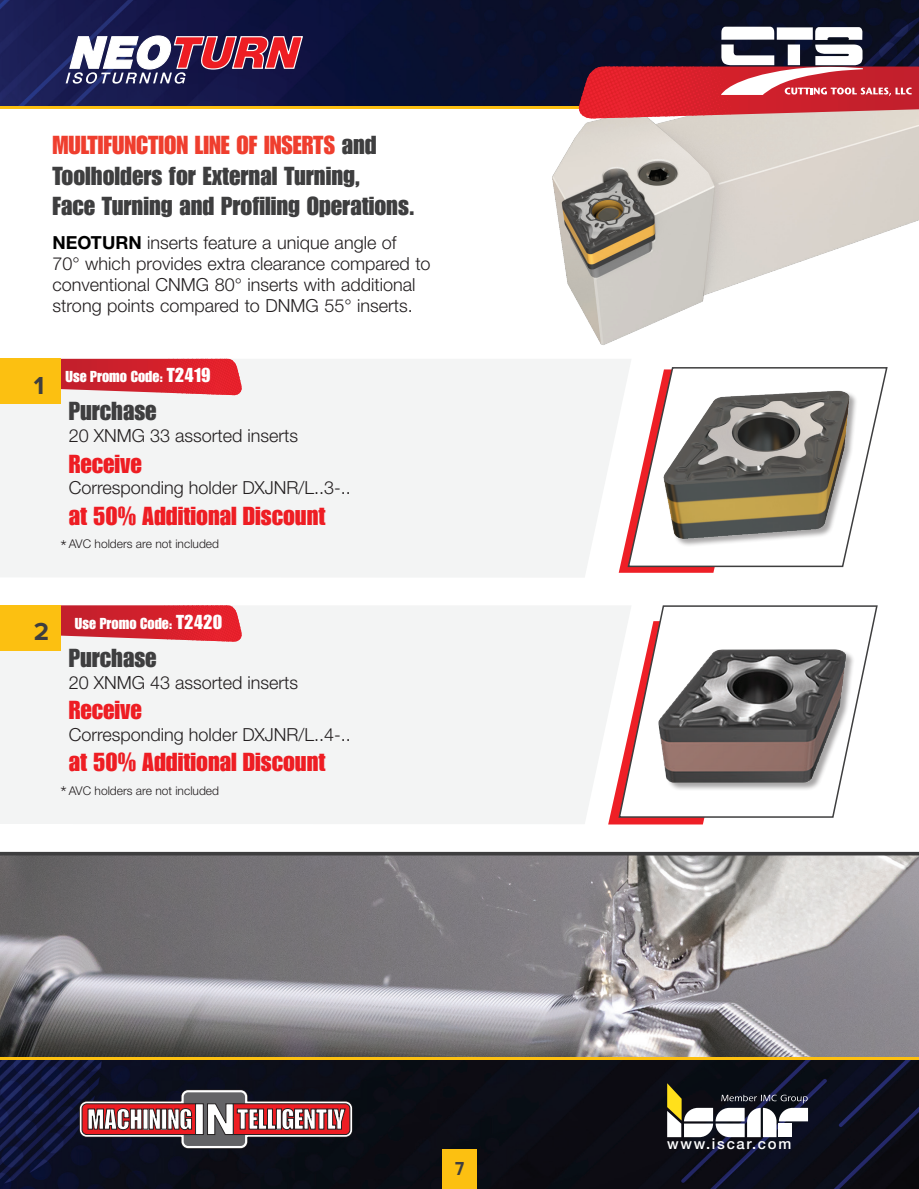
<style>
.page{position:relative;width:919px;height:1189px;background:#fff}
.page>*{position:absolute;margin:0;border:0;box-sizing:border-box;transform-origin:0 0}
.t1{font:25.5px/30.6px "Impact LT Std";color:#3e3e3f}
.t2{font:25.5px "Impact LT Std";color:#ee1d23}
.t3{font:700 25.5px "Proxima Nova";color:#3e3e3f}
.t4{font:700 19.5px "Proxima Nova";color:#3e3e3f;scale:.85 1}
.t5{font:300 18px/21px "Helvetica Neue LTW1 G";color:#231f20}
.t6{font:15.45px "Impact LT Std";color:#fff}
.t7{font:500 15px "Helvetica Neue LT Std";letter-spacing:.115em;color:#fff}
.t8{font:300 12px "Helvetica Neue LTW1 G";color:#231f20}
.s1{color:#ef3e2e}
.s2{font-weight:700;color:#000}
.s3{font-size:19.8px}
.s4{font-size:18px}
</style>
<div class="page">
<img style="left:0;top:0;width:918px;height:1188px">
<svg style="left:666px;top:1082px;width:141px;height:54px"></svg>
<svg style="left:79px;top:1089px;width:273px;height:59px"></svg>
<hr style="left:0;top:1056px;width:918px;height:3px;background:#fcc011">
<hr style="left:0;top:106px;width:918px;height:3px;background:#fcc011">
<div style="left:442px;top:1148px;width:34px;height:40px;background:#fcc011"></div>
<div style="left:0;top:359px;width:61px;height:45px;background:#fcc011"></div>
<div style="left:0;top:605px;width:61px;height:45px;background:#fcc011"></div>
<svg style="left:66px;top:35px;width:238px;height:49px"></svg>
<svg style="left:618px;top:369px;width:8px;height:203px"></svg>
<img style="left:625px;top:555px;width:293px;height:318px">
<img style="left:631px;top:366px;width:258px;height:198px">
<svg style="left:578px;top:27px;width:340px;height:92px"></svg>
<h1 class="t1" style="left:52px;top:129px;width:364px"><span class="s1">MULTIFUNCTION LINE OF INSERTS</span> and<br>Toolholders for External Turning,<br>Face Turning and Profiling Operations.</h1>
<p class="t5" style="left:52px;top:232px;width:379px"><span class="s2">NEOTURN</span> inserts feature a unique angle of<br>70° which provides extra clearance compared to conventional CNMG 80° inserts with additional strong points compared to DNMG 55° inserts.</p>
<h1 class="t3" style="left:34px;top:366px;width:12px">1</h1>
<p class="t6" style="left:66px;top:367px;width:146px">Use Promo Code: <span class="s3">T2419</span></p>
<h1 class="t1" style="left:69px;top:395px;width:89px">Purchase</h1>
<p class="t5" style="left:69px;top:425px;width:231px">20 XNMG 33 assorted inserts</p>
<h1 class="t2" style="left:69px;top:448px;width:75px">Receive</h1>
<p class="t5" style="left:69px;top:477px;width:283px">Corresponding holder DXJNR/L..3-..</p>
<h1 class="t2" style="left:69px;top:501px;width:258px">at 50% Additional Discount</h1>
<p class="t8" style="left:60px;top:536px;width:160px"><span class="s4">*</span> AVC holders are not included</p>
<h1 class="t3" style="left:34px;top:612px;width:17px">2</h1>
<p class="t6" style="left:75px;top:614px;width:149px">Use Promo Code: <span class="s3">T2420</span></p>
<h1 class="t1" style="left:69px;top:642px;width:89px">Purchase</h1>
<p class="t5" style="left:69px;top:671px;width:231px">20 XNMG 43 assorted inserts</p>
<h1 class="t2" style="left:69px;top:695px;width:75px">Receive</h1>
<p class="t5" style="left:69px;top:723px;width:283px">Corresponding holder DXJNR/L..4-..</p>
<h1 class="t2" style="left:69px;top:747px;width:258px">at 50% Additional Discount</h1>
<p class="t8" style="left:60px;top:783px;width:160px"><span class="s4">*</span> AVC holders are not included</p>
<p class="t4" style="left:455px;top:1153px;width:12px">7</p>
<p class="t7" style="left:666px;top:1134px;width:126px">www.iscar.com</p>
</div>
